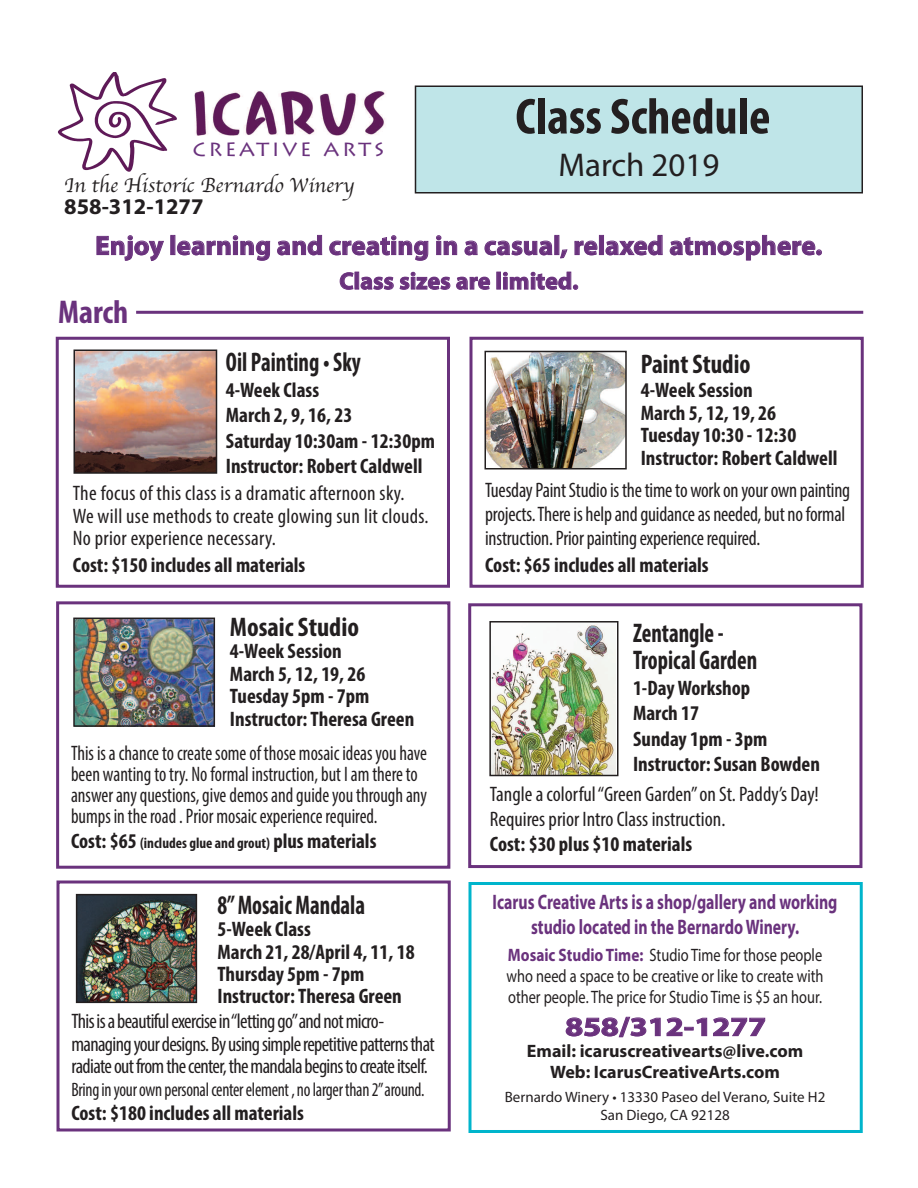
<style>
.page{position:relative;width:918px;height:1188px;background:#fff}
.page>*{position:absolute;margin:0;border:0;box-sizing:border-box;transform-origin:0 0}
.t1{font:700 condensed 51px "Myriad Pro";color:#231f20}
.t2{font:33px "Myriad Pro";color:#231f20}
.t3{font:700 condensed 33px "Myriad Pro";color:#6a327d}
.t4{font:700 condensed 27px/27px "Myriad Pro";color:#231f20;scale:.85 1}
.t5{font:700 27px "Myriad Pro";color:#6a327d}
.t6{font:700 condensed 27px "Myriad Pro";color:#231f20}
.t7{font:700 27px "Myriad Pro";color:#6a327d;scale:1.2 1}
.t8{font:700 condensed 27px "Myriad Pro";color:#231f20;scale:.95 1}
.t9{font:700 24px "Myriad Pro";letter-spacing:.005em;color:#6a327d}
.t10{font:700 22.5px "Myriad Pro";color:#231f20}
.t11{font:22.5px "Lithos Pro";letter-spacing:.115em;color:#6a327d}
.t12{font:700 condensed 21px/22.5px "Myriad Pro";color:#231f20}
.t13{font:condensed 21px/21px "Myriad Pro";color:#231f20;scale:.9 1}
.t14{font:condensed 21px/22.5px "Myriad Pro";color:#231f20}
.t15{font:condensed 21px/22.5px "Myriad Pro";letter-spacing:-.03em;color:#231f20}
.t16{font:condensed 21px/24px "Myriad Pro";color:#231f20;scale:.95 1}
.t17{font:700 21px/25.2px "Myriad Pro";color:#6a327d;text-align:center;scale:.75 1}
.t18{font:21px "Apple Chancery";color:#231f20}
.t19{font:condensed 19.5px "Myriad Pro";letter-spacing:-.015em;color:#231f20;scale:.9 1}
.t20{font:18px/21px "Myriad Pro";color:#231f20;text-align:justify;scale:.8 1}
.t21{font:700 18px/21px "Myriad Pro";color:#231f20;text-align:center}
.t22{font:15px/18px "Myriad Pro";color:#231f20;text-align:center}
.t23{font:700 condensed 15px "Myriad Pro";color:#231f20}
.s1{font-size:21px}
.s2{font-weight:700;color:#6a327d}
</style>
<div class="page">
<div style="left:468px;top:603px;width:394px;height:265px;border:3px solid #6a327d"></div>
<div style="left:56px;top:337px;width:394px;height:251px;border:3px solid #6a327d"></div>
<img style="left:58px;top:72px;width:119px;height:100px">
<img style="left:194px;top:90px;width:191px;height:46px">
<div style="left:416px;top:86px;width:446px;height:107px;background:#bfe5e8"></div>
<div style="left:415px;top:86px;width:448px;height:108px;border:2px solid #231f20"></div>
<hr style="left:136px;top:311px;width:727px;height:3px;background:#6a327d">
<img style="left:492px;top:624px;width:123px;height:149px">
<div style="left:489px;top:621px;width:129px;height:155px;border:2px solid #231f20"></div>
<div style="left:57px;top:880px;width:394px;height:251px;border:3px solid #6a327d"></div>
<img style="left:79px;top:897px;width:115px;height:103px">
<div style="left:76px;top:894px;width:121px;height:109px;border:2px solid #231f20"></div>
<div style="left:56px;top:601px;width:394px;height:268px;border:3px solid #6a327d"></div>
<img style="left:76px;top:621px;width:136px;height:103px">
<div style="left:73px;top:618px;width:142px;height:109px;border:2px solid #231f20"></div>
<div style="left:470px;top:337px;width:394px;height:251px;border:3px solid #6a327d"></div>
<div style="left:469px;top:882px;width:394px;height:251px;border:3px solid #00b5cc"></div>
<img style="left:487px;top:354px;width:137px;height:113px">
<div style="left:484px;top:351px;width:143px;height:119px;border:2px solid #231f20"></div>
<img style="left:77px;top:353px;width:137px;height:118px">
<div style="left:74px;top:350px;width:143px;height:124px;border:2px solid #231f20"></div>
<p class="t11" style="left:193px;top:135px;width:194px">creative arts</p>
<p class="t18" style="left:64px;top:172px;width:291px">In the Historic Bernardo Winery</p>
<p class="t10" style="left:64px;top:198px;width:141px">858-312-1277</p>
<h1 class="t1" style="left:515px;top:98px;width:257px">Class Schedule</h1>
<h2 class="t2" style="left:558px;top:152px;width:162px">March 2019</h2>
<p class="t5" style="left:95px;top:235px;width:729px">Enjoy learning and creating in a casual, relaxed atmosphere.</p>
<p class="t9" style="left:339px;top:272px;width:241px">Class sizes are limited.</p>
<h2 class="t3" style="left:58px;top:300px;width:72px">March</h2>
<p class="t4" style="left:226px;top:351px;width:160px">Oil Painting • Sky</p>
<p class="t12" style="left:226px;top:379px;width:211px;line-height:25.5px">4-Week Class<br>March 2, 9, 16, 23<br>Saturday 10:30am - 12:30pm<br>Instructor: Robert Caldwell</p>
<p class="t14" style="left:73px;top:484px;width:357px">The focus of this class is a dramatic afternoon sky.<br>We will use methods to create glowing sun lit clouds.<br>No prior experience necessary.</p>
<p class="t12" style="left:73px;top:556px;width:234px">Cost: $150 includes all materials</p>
<p class="t6" style="left:230px;top:617px;width:131px">Mosaic Studio</p>
<p class="t12" style="left:230px;top:642px;width:186px">4-Week Session<br>March 5, 12, 19, 26<br>Tuesday 5pm - 7pm<br>Instructor:Theresa Green</p>
<p class="t13" style="left:71px;top:744px;width:397px">This is a chance to create some of those mosaic ideas you have been wanting to try. No formal instruction, but I am there to answer any questions, give demos and guide you through any bumps in the road . Prior mosaic experience required.</p>
<p class="t23" style="left:71px;top:838px;width:307px"><span class="s1">Cost: $65</span> (includes glue and grout) <span class="s1">plus materials</span></p>
<p class="t4" style="left:217px;top:893px;width:175px">8”Mosaic Mandala</p>
<p class="t12" style="left:217px;top:920px;width:199px">5-Week Class<br>March 21, 28/April 4, 11, 18<br>Thursday 5pm - 7pm<br>Instructor:Theresa Green</p>
<p class="t15" style="left:71px;top:1012px;width:365px">Thisisabeautifulexercisein“lettinggo”andnotmicro&shy;managingyourdesigns.Byusingsimplerepetitivepatternsthat radiateoutfromthecenter,themandalabeginstocreateitself.</p>
<p class="t19" style="left:71px;top:1082px;width:394px">Bringin yourown personalcenterelement, nolargerthan 2”around.</p>
<p class="t12" style="left:71px;top:1103px;width:234px">Cost: $180 includes all materials</p>
<p class="t8" style="left:641px;top:354px;width:117px">Paint Studio</p>
<p class="t12" style="left:641px;top:381px;width:198px">4-Week Session<br>March 5, 12, 19, 26<br>Tuesday 10:30 - 12:30<br>Instructor: Robert Caldwell</p>
<p class="t16" style="left:485px;top:480px;width:386px">TuesdayPaintStudioisthetimetoworkon yourown painting projects.Thereis helpandguidanceas needed,but noformal instruction.Priorpaintingexperiencerequired.</p>
<p class="t12" style="left:485px;top:555px;width:225px">Cost: $65 includes all materials</p>
<p class="t4" style="left:633px;top:622px;width:148px">Zentangle -<br>Tropical Garden</p>
<p class="t12" style="left:633px;top:677px;width:189px;line-height:25.5px">1-DayWorkshop<br>March 17<br>Sunday 1pm - 3pm<br>Instructor: Susan Bowden</p>
<p class="t14" style="left:490px;top:783px;width:331px;line-height:25.2px">Tangle a colorful“Green Garden”on St. Paddy’s Day!<br>Requires prior Intro Class instruction.</p>
<p class="t12" style="left:490px;top:835px;width:204px">Cost: $30 plus $10 materials</p>
<p class="t17" style="left:493px;top:891px;width:461px">Icarus Creative Arts is a shop/gallery and working studio located in the Bernardo Winery.</p>
<p class="t20" style="left:507px;top:946px;width:398px"><span class="s2">Mosaic Studio Time:</span> Studio Time for those people who need a space to be creative or like to create with other people. The price for Studio Time is $5 an hour.</p>
<p class="t7" style="left:565px;top:1017px;width:169px">858/312-1277</p>
<p class="t21" style="left:527px;top:1042px;width:278px">Email: icaruscreativearts@live.com<br>Web: IcarusCreativeArts.com</p>
<p class="t22" style="left:505px;top:1089px;width:322px">Bernardo Winery • 13330 Paseo del Verano, Suite H2<br>San Diego, CA 92128</p>
</div>
